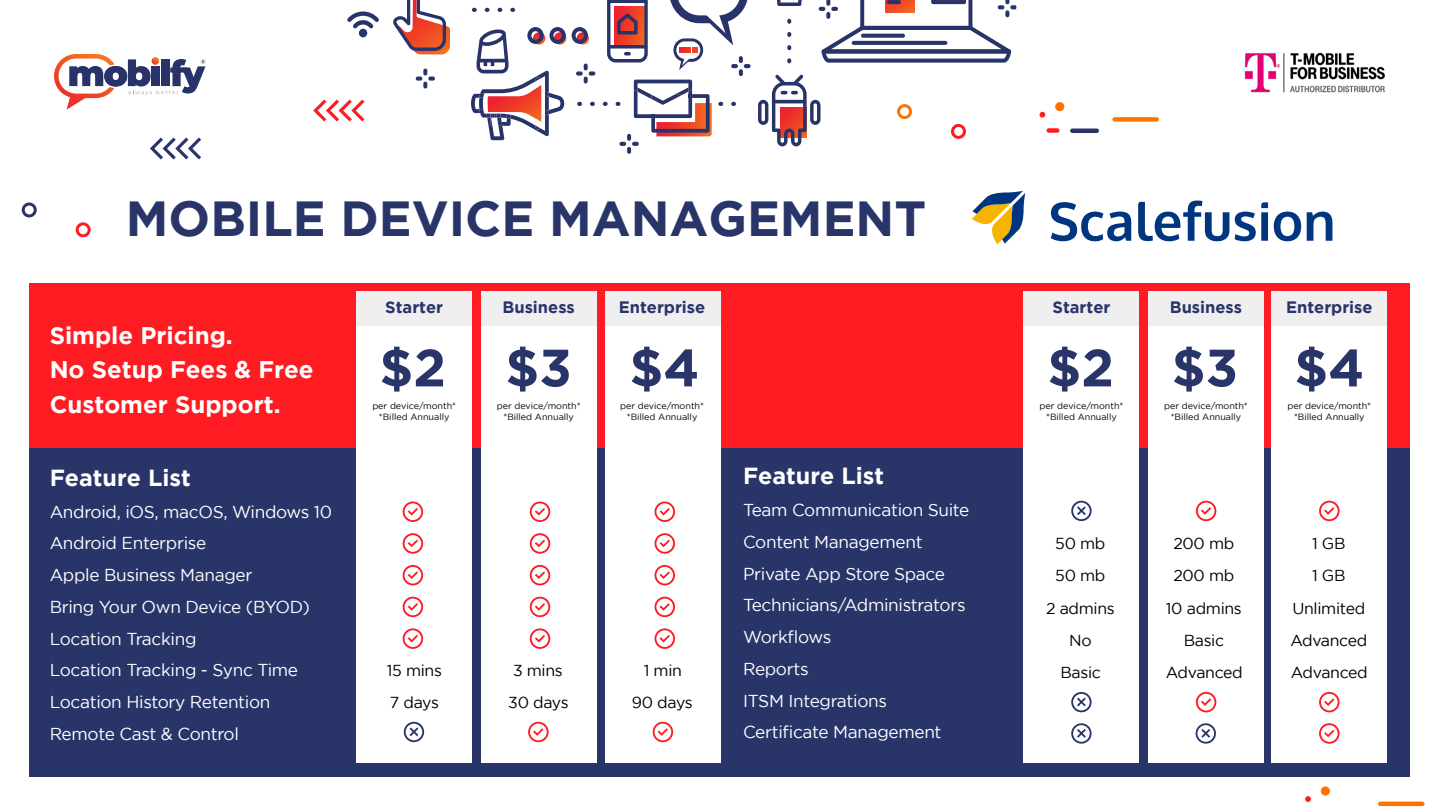
<style>
.page{position:relative;width:1440px;height:810px;background:#fff}
.page>*{position:absolute;margin:0;border:0;box-sizing:border-box;transform-origin:0 0}
.t1{font:700 52.5px "Gotham";color:#293469}
.t2{font:700 49.2px "Gotham";color:#293469}
.t3{font:700 24px/34.5px "Gotham";color:#fff}
.t4{font:700 23.25px "Gotham";color:#fff}
.t5{font:17.25px/31.8px "Gotham";letter-spacing:-.02em;color:#fff}
.t6{font:700 16.5px "Gotham";color:#293469}
.t7{font:15.9px "Gotham";letter-spacing:-.02em;color:#000}
.t8{font:9px/10.8px "Gotham";color:#000;text-align:center}
</style>
<div class="page">
<svg style="left:972px;top:191px;width:53px;height:53px"></svg>
<svg style="left:1051px;top:202px;width:80px;height:39px"></svg>
<svg style="left:1138px;top:201px;width:91px;height:40px"></svg>
<svg style="left:1235px;top:202px;width:33px;height:39px"></svg>
<svg style="left:1274px;top:212px;width:27px;height:29px"></svg>
<svg style="left:1307px;top:212px;width:25px;height:29px"></svg>
<svg style="left:150px;top:138px;width:51px;height:21px"></svg>
<div style="left:1049px;top:128px;width:8px;height:5px;background:#ff1b22"></div>
<hr style="left:1072px;top:129px;width:25px;height:4px;background:#293469">
<div style="left:1115px;top:117px;width:42px;height:5px;background:#ff7300"></div>
<svg style="left:1040px;top:112px;width:5px;height:6px"></svg>
<div style="left:1055px;top:102px;width:9px;height:9px;background:#ff7300;border-radius:50%"></div>
<hr style="left:1380px;top:802px;width:42px;height:4px;background:#ff7300">
<svg style="left:1305px;top:796px;width:6px;height:6px"></svg>
<div style="left:1321px;top:786px;width:9px;height:10px;background:#ff7300;border-radius:50%"></div>
<div style="left:22px;top:202px;width:15px;height:15px;border:3px solid #293469;border-radius:50%"></div>
<div style="left:76px;top:222px;width:15px;height:15px;border:3px solid #ff1b22;border-radius:50%"></div>
<svg style="left:313px;top:0;width:704px;height:154px"></svg>
<div style="left:30px;top:283px;width:1380px;height:166px;background:#ff1b22"></div>
<div style="left:30px;top:449px;width:1380px;height:328px;background:#293469"></div>
<div style="left:1271px;top:291px;width:116px;height:472px;background:#fff"></div>
<div style="left:1148px;top:291px;width:116px;height:472px;background:#fff"></div>
<div style="left:1023px;top:291px;width:116px;height:472px;background:#fff"></div>
<div style="left:1023px;top:291px;width:116px;height:35px;background:#efeff0"></div>
<div style="left:1148px;top:291px;width:116px;height:35px;background:#efeff0"></div>
<div style="left:1271px;top:291px;width:116px;height:35px;background:#efeff0"></div>
<svg style="left:1196px;top:501px;width:20px;height:20px"></svg>
<svg style="left:1196px;top:692px;width:20px;height:20px"></svg>
<svg style="left:1319px;top:501px;width:21px;height:20px"></svg>
<svg style="left:1319px;top:692px;width:21px;height:20px"></svg>
<div style="left:605px;top:291px;width:116px;height:472px;background:#fff"></div>
<div style="left:481px;top:291px;width:116px;height:472px;background:#fff"></div>
<div style="left:356px;top:291px;width:116px;height:472px;background:#fff"></div>
<div style="left:356px;top:291px;width:116px;height:35px;background:#efeff0"></div>
<div style="left:481px;top:291px;width:116px;height:35px;background:#efeff0"></div>
<div style="left:605px;top:291px;width:116px;height:35px;background:#efeff0"></div>
<svg style="left:403px;top:502px;width:20px;height:20px"></svg>
<svg style="left:403px;top:533px;width:20px;height:21px"></svg>
<svg style="left:403px;top:565px;width:20px;height:20px"></svg>
<svg style="left:403px;top:597px;width:20px;height:20px"></svg>
<svg style="left:403px;top:628px;width:20px;height:21px"></svg>
<svg style="left:530px;top:502px;width:20px;height:20px"></svg>
<svg style="left:530px;top:533px;width:20px;height:21px"></svg>
<svg style="left:530px;top:565px;width:20px;height:20px"></svg>
<svg style="left:530px;top:597px;width:20px;height:20px"></svg>
<svg style="left:530px;top:628px;width:20px;height:21px"></svg>
<svg style="left:655px;top:502px;width:20px;height:20px"></svg>
<svg style="left:655px;top:533px;width:20px;height:21px"></svg>
<svg style="left:655px;top:565px;width:20px;height:20px"></svg>
<svg style="left:655px;top:597px;width:20px;height:20px"></svg>
<svg style="left:655px;top:628px;width:20px;height:21px"></svg>
<svg style="left:528px;top:722px;width:21px;height:20px"></svg>
<svg style="left:653px;top:722px;width:20px;height:20px"></svg>
<svg style="left:404px;top:722px;width:20px;height:20px"></svg>
<svg style="left:1071px;top:501px;width:21px;height:20px"></svg>
<svg style="left:1071px;top:692px;width:21px;height:20px"></svg>
<svg style="left:1319px;top:723px;width:21px;height:21px"></svg>
<svg style="left:1071px;top:723px;width:21px;height:21px"></svg>
<svg style="left:1196px;top:723px;width:20px;height:21px"></svg>
<img style="left:1244px;top:52px;width:141px;height:41px">
<svg style="left:54px;top:54px;width:152px;height:56px"></svg>
<h2 class="t2" style="left:126px;top:190px;width:802px">MOBILE DEVICE MANAGEMENT</h2>
<h3 class="t3" style="left:50px;top:317px;width:266px">Simple Pricing.<br>No Setup Fees &amp; Free<br>Customer Support.</h3>
<h3 class="t4" style="left:50px;top:464px;width:143px">Feature List</h3>
<p class="t5" style="left:50px;top:495px;width:284px">Android, iOS, macOS, Windows 10<br>Android Enterprise<br>Apple Business Manager<br>Bring Your Own Device (BYOD)<br>Location Tracking<br>Location Tracking - Sync Time<br>Location History Retention<br>Remote Cast &amp; Control</p>
<p class="t6" style="left:385px;top:297px;width:59px">Starter</p>
<h1 class="t1" style="left:379px;top:337px;width:68px">$2</h1>
<p class="t8" style="left:372px;top:400px;width:85px">per device/month* *Billed Annually</p>
<p class="t6" style="left:502px;top:297px;width:74px">Business</p>
<h1 class="t1" style="left:505px;top:337px;width:68px">$3</h1>
<p class="t8" style="left:497px;top:400px;width:85px">per device/month* *Billed Annually</p>
<p class="t6" style="left:619px;top:297px;width:88px">Enterprise</p>
<h1 class="t1" style="left:629px;top:337px;width:72px">$4</h1>
<p class="t8" style="left:620px;top:400px;width:85px">per device/month* *Billed Annually</p>
<p class="t7" style="left:387px;top:662px;width:57px">15 mins</p>
<p class="t7" style="left:513px;top:662px;width:51px">3 mins</p>
<p class="t7" style="left:644px;top:662px;width:40px">1 min</p>
<p class="t7" style="left:390px;top:693px;width:51px">7 days</p>
<p class="t7" style="left:508px;top:693px;width:62px">30 days</p>
<p class="t7" style="left:632px;top:693px;width:62px">90 days</p>
<h3 class="t4" style="left:743px;top:463px;width:143px">Feature List</h3>
<p class="t5" style="left:743px;top:494px;width:228px">Team Communication Suite<br>Content Management<br>Private App Store Space<br>Technicians/Administrators<br>Workflows<br>Reports<br>ITSM Integrations<br>Certificate Management</p>
<p class="t6" style="left:1052px;top:297px;width:59px">Starter</p>
<h1 class="t1" style="left:1047px;top:337px;width:68px">$2</h1>
<p class="t8" style="left:1040px;top:400px;width:85px">per device/month* *Billed Annually</p>
<p class="t6" style="left:1170px;top:297px;width:74px">Business</p>
<h1 class="t1" style="left:1172px;top:337px;width:68px">$3</h1>
<p class="t8" style="left:1164px;top:400px;width:85px">per device/month* *Billed Annually</p>
<p class="t6" style="left:1286px;top:297px;width:88px">Enterprise</p>
<h1 class="t1" style="left:1294px;top:337px;width:72px">$4</h1>
<p class="t8" style="left:1287px;top:400px;width:85px">per device/month* *Billed Annually</p>
<p class="t7" style="left:1055px;top:535px;width:52px">50 mb</p>
<p class="t7" style="left:1173px;top:535px;width:63px">200 mb</p>
<p class="t7" style="left:1312px;top:535px;width:35px">1 GB</p>
<p class="t7" style="left:1055px;top:567px;width:52px">50 mb</p>
<p class="t7" style="left:1173px;top:567px;width:63px">200 mb</p>
<p class="t7" style="left:1312px;top:567px;width:35px">1 GB</p>
<p class="t7" style="left:1046px;top:600px;width:70px">2 admins</p>
<p class="t7" style="left:1166px;top:600px;width:77px">10 admins</p>
<p class="t7" style="left:1292px;top:600px;width:75px">Unlimited</p>
<p class="t7" style="left:1069px;top:632px;width:24px">No</p>
<p class="t7" style="left:1184px;top:632px;width:42px">Basic</p>
<p class="t7" style="left:1290px;top:632px;width:79px">Advanced</p>
<p class="t7" style="left:1060px;top:663px;width:42px">Basic</p>
<p class="t7" style="left:1166px;top:663px;width:79px">Advanced</p>
<p class="t7" style="left:1291px;top:663px;width:79px">Advanced</p>
</div>
